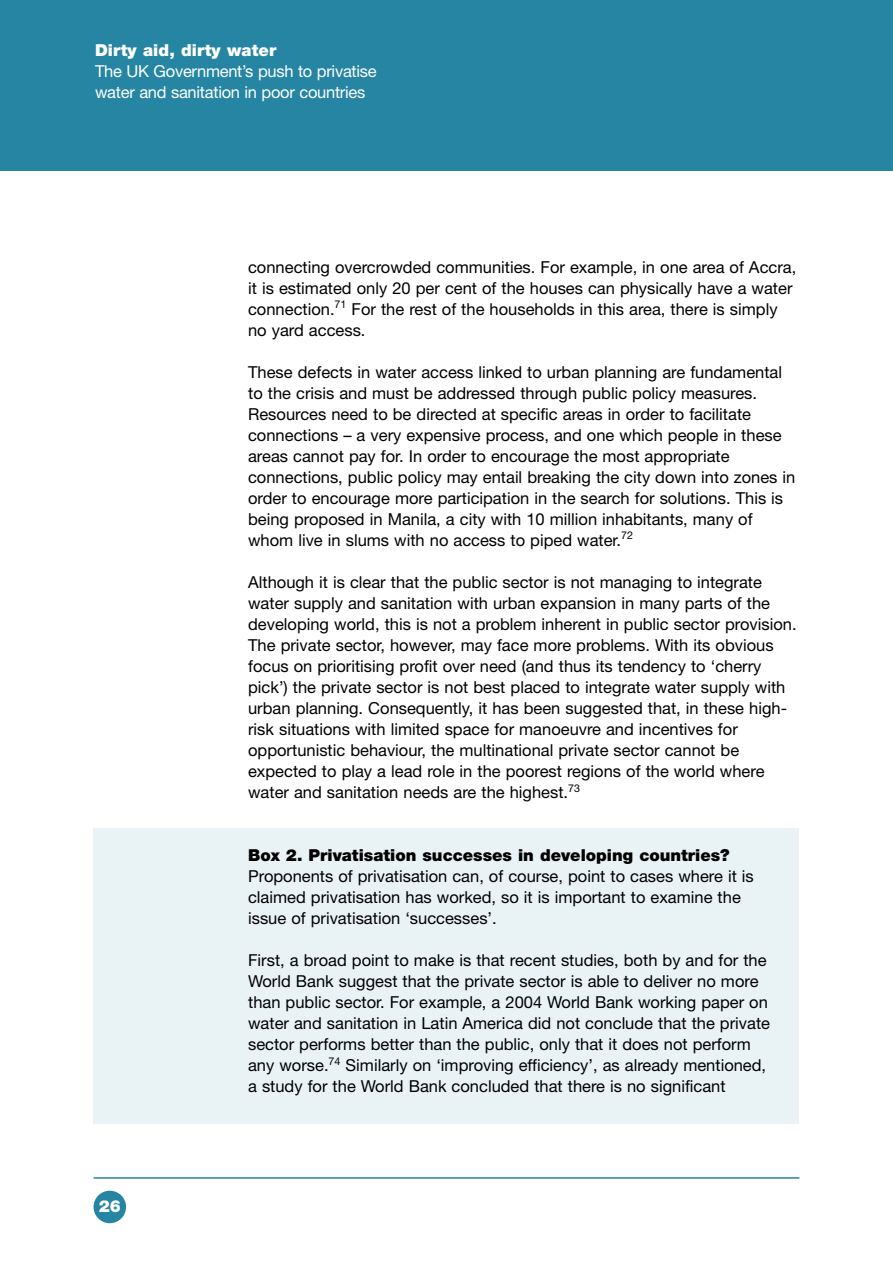
<style>
.page{position:relative;width:893px;height:1263px;background:#fff}
.page>*{position:absolute;margin:0;border:0;box-sizing:border-box;transform-origin:0 0}
.t1{font:16.5px/21px "Helvetica Neue";color:#000}
.t2{font:16.5px/21px "Helvetica Neue";letter-spacing:-.015em;color:#fff}
.t3{font:900 16.5px "Helvetica Neue";color:#000}
.t4{font:900 16.5px "Helvetica Neue";letter-spacing:.005em;color:#fff}
</style>
<div class="page">
<div style="left:94px;top:828px;width:705px;height:295px;background:#e9f3f6"></div>
<div style="left:94px;top:1191px;width:32px;height:32px;background:#2585a2;border-radius:50%"></div>
<div style="left:0;top:0;width:893px;height:170px;background:#2585a2"></div>
<hr style="left:94px;top:1177px;width:705px;height:2px;background:#2585a2">
<p class="t4" style="left:95px;top:44px;width:183px">Dirty aid, dirty water</p>
<p class="t2" style="left:95px;top:62px;width:283px">The UK Government’s push to privatise water and sanitation in poor countries</p>
<p class="t1" style="left:248px;top:258px;width:550px">connecting overcrowded communities. For example, in one area of Accra, it is estimated only 20 per cent of the houses can physically have a water connection.<sup>71</sup> For the rest of the households in this area, there is simply no yard access.</p>
<p class="t1" style="left:248px;top:363px;width:549px">These defects in water access linked to urban planning are fundamental to the crisis and must be addressed through public policy measures.<br>Resources need to be directed at specific areas in order to facilitate connections – a very expensive process, and one which people in these areas cannot pay for. In order to encourage the most appropriate connections, public policy may entail breaking the city down into zones in order to encourage more participation in the search for solutions. This is being proposed in Manila, a city with 10 million inhabitants, many of whom live in slums with no access to piped water.<sup>72</sup></p>
<p class="t1" style="left:248px;top:573px;width:550px">Although it is clear that the public sector is not managing to integrate water supply and sanitation with urban expansion in many parts of the developing world, this is not a problem inherent in public sector provision.<br>The private sector, however, may face more problems. With its obvious focus on prioritising profit over need (and thus its tendency to ‘cherry pick’) the private sector is not best placed to integrate water supply with urban planning. Consequently, it has been suggested that, in these high&shy;risk situations with limited space for manoeuvre and incentives for opportunistic behaviour, the multinational private sector cannot be expected to play a lead role in the poorest regions of the world where water and sanitation needs are the highest.<sup>73</sup></p>
<p class="t4" style="left:99px;top:1201px;width:24px">26</p>
<p class="t3" style="left:248px;top:849px;width:483px">Box 2. Privatisation successes in developing countries?</p>
<p class="t1" style="left:248px;top:867px;width:507px">Proponents of privatisation can, of course, point to cases where it is claimed privatisation has worked, so it is important to examine the issue of privatisation ‘successes’.</p>
<p class="t1" style="left:248px;top:951px;width:523px">First, a broad point to make is that recent studies, both by and for the World Bank suggest that the private sector is able to deliver no more than public sector. For example, a 2004 World Bank working paper on water and sanitation in Latin America did not conclude that the private sector performs better than the public, only that it does not perform any worse.<sup>74</sup> Similarly on ‘improving efficiency’, as already mentioned, a study for the World Bank concluded that there is no significant</p>
</div>
